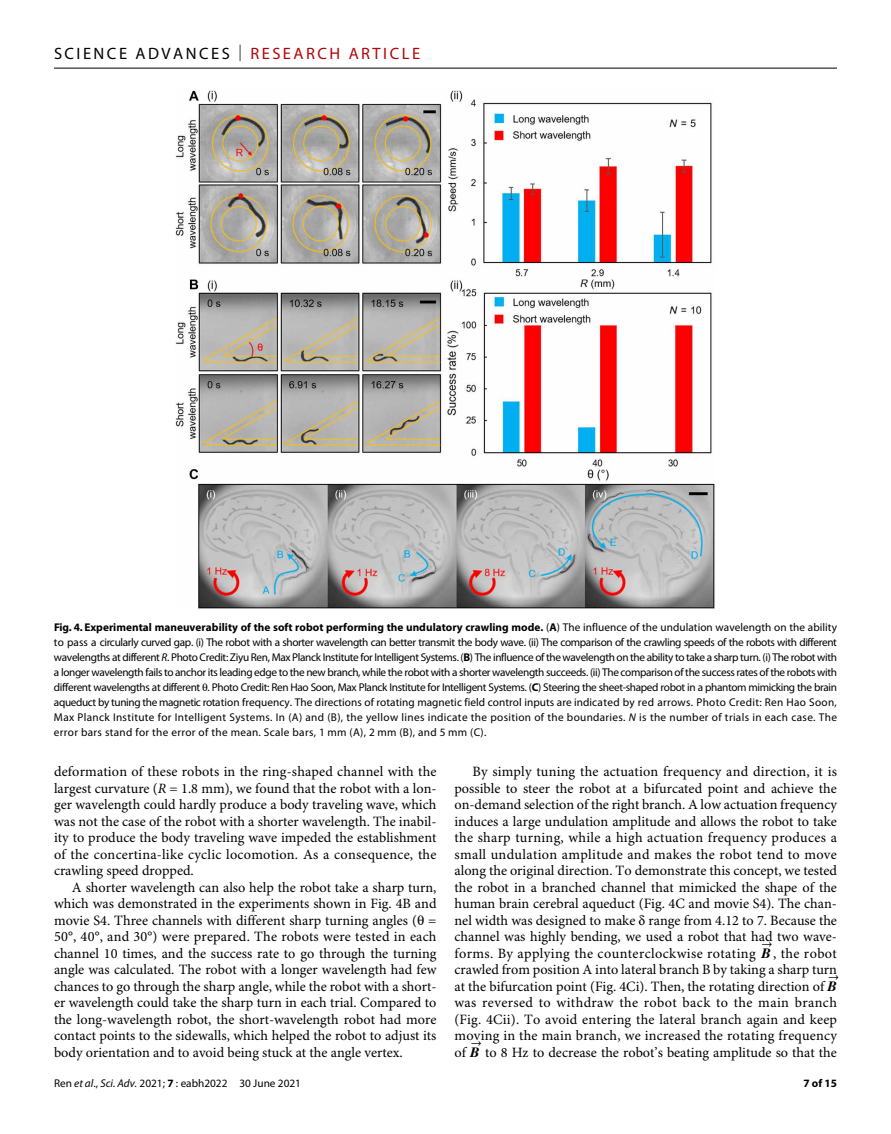
<style>
.page{position:relative;width:891px;height:1134px;background:#fff}
.page>*{position:absolute;margin:0;border:0;box-sizing:border-box;transform-origin:0 0}
.t1{font:16.5px "Myriad Pro";letter-spacing:.15em;color:#000}
.t2{font:14.25px/16.5px "Minion Pro";color:#000;text-align:justify}
.t3{font:14.25px/25.7px "Minion Pro";color:#000;scale:.72 1}
.t4{font:14.25px/25.7px "Minion Pro";letter-spacing:.03em;color:#000;text-align:right;scale:.72 1}
.t5{font:11.25px/15px "Myriad Pro";letter-spacing:.03em;color:#000;text-align:justify}
.t6{font:11.25px "Myriad Pro";color:#000}
.t7{font:700 11.25px "Myriad Pro";color:#000}
.s1{font-weight:300}
.s2{color:#b10508}
.s3{font-weight:700}
.s4{font-style:italic}
.s5{font-family:"STIX General";font-weight:700;font-style:italic}
</style>
<div class="page">
<hr style="left:54px;top:68px;width:783px;height:1px;background:#000">
<img style="left:176px;top:90px;width:539px;height:519px">
<p class="t1" style="left:54px;top:40px;width:368px">SCIENCE ADVANCES <span class="s1">|</span> <span class="s2">RESEARCH ARTICLE</span></p>
<p class="t5" style="left:54px;top:620px;width:785px"><span class="s3">Fig. 4. Experimental maneuverability of the soft robot performing the undulatory crawling mode.</span> (<span class="s3">A</span>) The influence of the undulation wavelength on the ability to pass a circularly curved gap. (i) The robot with a shorter wavelength can better transmit the body wave. (ii) The comparison of the crawling speeds of the robots with different wavelengths at different <span class="s4">R</span>. Photo Credit: Ziyu Ren, Max Planck Institute for Intelligent Systems. (<span class="s3">B</span>) The influence of the wavelength on the ability to take a sharp turn. (i) The robot with a longer wavelength fails to anchor its leading edge to the new branch, while the robot with a shorter wavelength succeeds. (ii) The comparison of the success rates of the robots with different wavelengths at different ❑. Photo Credit: Ren Hao Soon, Max Planck Institute for Intelligent Systems. (<span class="s3">C</span>) Steering the sheet-shaped robot in a phantom mimicking the brain aqueduct by tuning the magnetic rotation frequency. The directions of rotating magnetic field control inputs are indicated by red arrows. Photo Credit: Ren Hao Soon, Max Planck Institute for Intelligent Systems. In (A) and (B), the yellow lines indicate the position of the boundaries. <span class="s4">N</span> is the number of trials in each case. The error bars stand for the error of the mean. Scale bars, 1 mm (A), 2 mm (B), and 5 mm (C).</p>
<p class="t2" style="left:54px;top:765px;width:384px">deformation of these robots in the ring-shaped channel with the largest curvature (<span class="s4">R</span> = 1.8 mm), we found that the robot with a lon&shy;ger wavelength could hardly produce a body traveling wave, which was not the case of the robot with a shorter wavelength. The inabil&shy;ity to produce the body traveling wave impeded the establishment of the concertina-like cyclic locomotion. As a consequence, the crawling speed dropped.</p>
<p class="t2" style="left:54px;top:880px;width:384px;text-indent:18px">A shorter wavelength can also help the robot take a sharp turn, which was demonstrated in the experiments shown in Fig. 4B and movie S4. Three channels with different sharp turning angles (❑ = 50°, 40°, and 30°) were prepared. The robots were tested in each channel 10 times, and the success rate to go through the turning angle was calculated. The robot with a longer wavelength had few chances to go through the sharp angle, while the robot with a short&shy;er wavelength could take the sharp turn in each trial. Compared to the long-wavelength robot, the short-wavelength robot had more contact points to the sidewalls, which helped the robot to adjust its body orientation and to avoid being stuck at the angle vertex.</p>
<p class="t6" style="left:54px;top:1074px;width:249px">Ren <span class="s4">et al</span>., <span class="s4">Sci. Adv.</span> 2021; <span class="s3">7</span> : eabh2022 30 June 2021</p>
<p class="t2" style="left:454px;top:765px;width:384px;text-indent:18px">By simply tuning the actuation frequency and direction, it is possible to steer the robot at a bifurcated point and achieve the on-demand selection of the right branch. A low actuation frequency induces a large undulation amplitude and allows the robot to take the sharp turning, while a high actuation frequency produces a small undulation amplitude and makes the robot tend to move along the original direction. To demonstrate this concept, we tested the robot in a branched channel that mimicked the shape of the human brain cerebral aqueduct (Fig. 4C and movie S4). The chan&shy;nel width was designed to make range from 4.12 to 7. Because the channel was highly bending, we used a robot that had two wave&shy;forms. By applying the counterclockwise rotating <span class="s5">B</span> , the robot</p>
<p class="t3" style="left:454px;top:932px;width:533px;text-indent:307px">→<br>crawled from position A into lateral branch B by taking a sharp turn</p>
<p class="t2" style="left:454px;top:979px;width:384px">at the bifurcation point (Fig. 4Ci). Then, the rotating direction of <span class="s5">B</span></p>
<p class="t4" style="left:455px;top:965px;width:535px">→<br>was reversed to withdraw the robot back to the main branch</p>
<p class="t2" style="left:455px;top:1012px;width:384px">(Fig. 4Cii). To avoid entering the lateral branch again and keep moving in the main branch, we increased the rotating frequency of <span class="s5">B</span> to 8 Hz to decrease the robot’s beating amplitude so that the</p>
<p class="t3" style="left:471px;top:1031px;width:16px">→</p>
<p class="t7" style="left:803px;top:1074px;width:35px">7 of 15</p>
</div>
